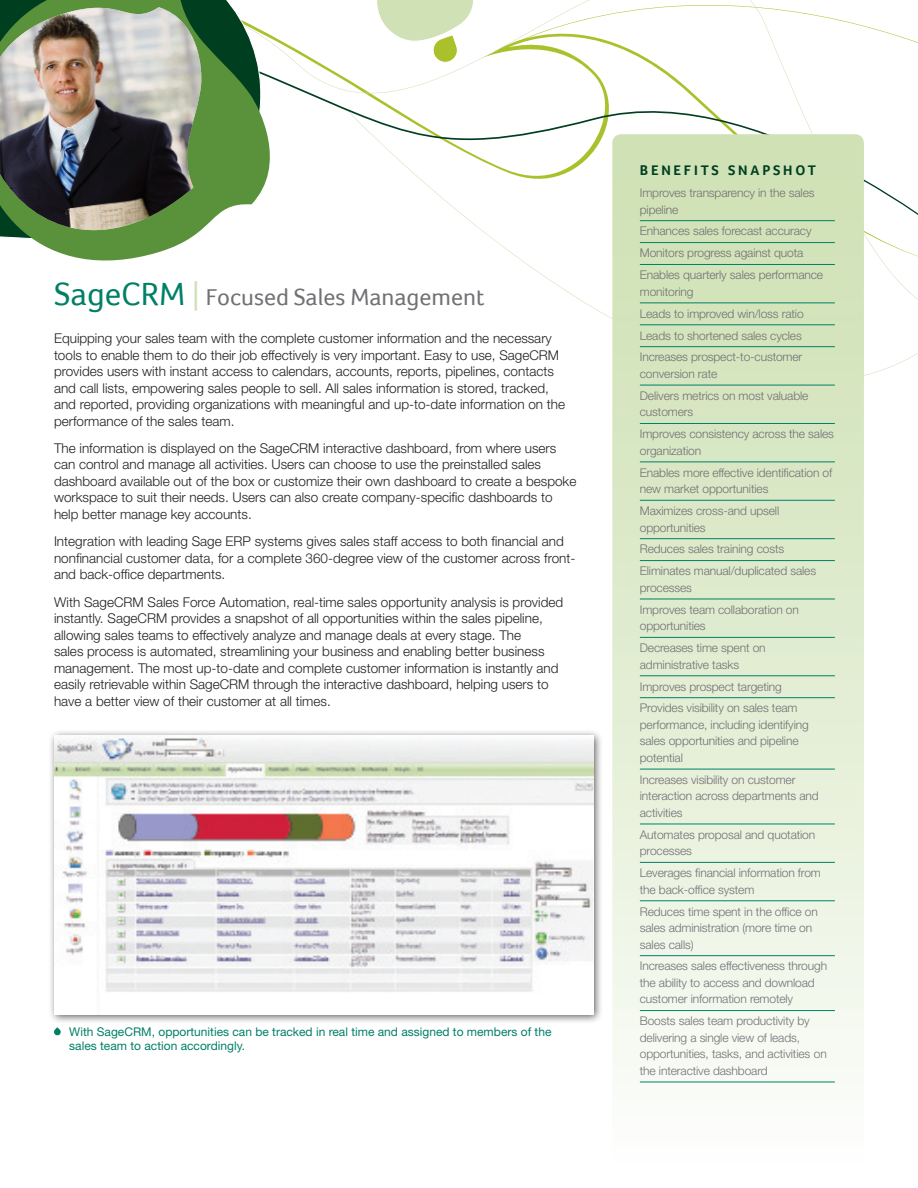
<style>
.page{position:relative;width:918px;height:1188px;background:#fff}
.page>*{position:absolute;margin:0;border:0;box-sizing:border-box;transform-origin:0 0}
.t1{font:24px "Foco";color:#717074}
.BenefitsSnapshot{font:700 14.25px "Foco";letter-spacing:.2em;color:#003e20}
.Body{font:300 13.5px/16.5px "Helvetica Neue LT Std";color:#231f20}
.BenefitsList{font:300 12px/16.5px "Helvetica Neue LT Std";letter-spacing:-.01em;color:#717074}
.t2{font:12px/14.4px "Helvetica Neue LT Std";color:#008066}
.s1{font-size:33px;color:#008066}
.s2{font-size:30px;color:#cfe1b5}
</style>
<div class="page">
<svg style="left:289px;top:0;width:628px;height:274px"></svg>
<svg style="left:612px;top:134px;width:252px;height:949px;background:#dfebcf"></svg>
<svg style="left:54px;top:1027px;width:7px;height:9px"></svg>
<svg style="left:202px;top:0;width:87px;height:229px"></svg>
<svg style="left:0;top:0;width:202px;height:261px;fill:#59923a"></svg>
<img style="left:0;top:6px;width:202px;height:225px">
<div style="left:48px;top:729px;width:556px;height:295px;background:#231f20;opacity:.75"></div>
<img style="left:54px;top:736px;width:539px;height:278px">
<hr style="left:640px;top:220px;width:195px;height:1px;background:#008066">
<hr style="left:640px;top:242px;width:195px;height:1px;background:#008066">
<hr style="left:640px;top:264px;width:195px;height:1px;background:#008066">
<hr style="left:640px;top:303px;width:195px;height:1px;background:#008066">
<hr style="left:640px;top:324px;width:195px;height:1px;background:#008066">
<hr style="left:640px;top:346px;width:195px;height:1px;background:#008066">
<hr style="left:640px;top:385px;width:195px;height:1px;background:#008066">
<hr style="left:640px;top:423px;width:195px;height:1px;background:#008066">
<hr style="left:640px;top:462px;width:195px;height:1px;background:#008066">
<hr style="left:640px;top:500px;width:195px;height:1px;background:#008066">
<hr style="left:640px;top:538px;width:195px;height:1px;background:#008066">
<hr style="left:640px;top:560px;width:195px;height:1px;background:#008066">
<hr style="left:640px;top:599px;width:195px;height:1px;background:#008066">
<hr style="left:640px;top:637px;width:195px;height:1px;background:#008066">
<hr style="left:640px;top:675px;width:195px;height:1px;background:#008066">
<hr style="left:640px;top:697px;width:195px;height:1px;background:#008066">
<hr style="left:640px;top:769px;width:195px;height:1px;background:#008066">
<hr style="left:640px;top:824px;width:195px;height:1px;background:#008066">
<hr style="left:640px;top:862px;width:195px;height:1px;background:#008066">
<hr style="left:640px;top:900px;width:195px;height:1px;background:#008066">
<hr style="left:640px;top:955px;width:195px;height:1px;background:#008066">
<hr style="left:640px;top:1010px;width:195px;height:1px;background:#008066">
<hr style="left:640px;top:1082px;width:195px;height:1px;background:#008066">
<p class="t1" style="left:54px;top:283px;width:432px"><span class="s1">SageCRM</span> <span class="s2">|</span> Focused Sales Management</p>
<p class="Body" style="left:54px;top:330px;width:513px">Equipping your sales team with the complete customer information and the necessary tools to enable them to do their job effectively is very important. Easy to use, SageCRM provides users with instant access to calendars, accounts, reports, pipelines, contacts and call lists, empowering sales people to sell. All sales information is stored, tracked, and reported, providing organizations with meaningful and up-to-date information on the performance of the sales team.</p>
<p class="Body" style="left:54px;top:440px;width:524px">The information is displayed on the SageCRM interactive dashboard, from where users can control and manage all activities. Users can choose to use the preinstalled sales dashboard available out of the box or customize their own dashboard to create a bespoke workspace to suit their needs. Users can also create company-specific dashboards to help better manage key accounts.</p>
<p class="Body" style="left:54px;top:533px;width:523px">Integration with leading Sage ERP systems gives sales staff access to both financial and nonfinancial customer data, for a complete 360-degree view of the customer across front&shy;and back-office departments.</p>
<p class="Body" style="left:54px;top:593px;width:511px">With SageCRM Sales Force Automation, real-time sales opportunity analysis is provided instantly. SageCRM provides a snapshot of all opportunities within the sales pipeline, allowing sales teams to effectively analyze and manage deals at every stage. The<br>sales process is automated, streamlining your business and enabling better business management. The most up-to-date and complete customer information is instantly and easily retrievable within SageCRM through the interactive dashboard, helping users to have a better view of their customer at all times.</p>
<p class="t2" style="left:69px;top:1024px;width:484px">With SageCRM, opportunities can be tracked in real time and assigned to members of the sales team to action accordingly.</p>
<p class="BenefitsSnapshot" style="left:640px;top:162px;width:178px">BENEFITS SNAPSHOT</p>
<p class="BenefitsList" style="left:640px;top:184px;width:176px">Improves transparency in the sales pipeline</p>
<p class="BenefitsList" style="left:640px;top:223px;width:173px">Enhances sales forecast accuracy</p>
<p class="BenefitsList" style="left:640px;top:245px;width:165px">Monitors progress against quota</p>
<p class="BenefitsList" style="left:640px;top:266px;width:185px">Enables quarterly sales performance monitoring</p>
<p class="BenefitsList" style="left:640px;top:305px;width:165px">Leads to improved win/loss ratio</p>
<p class="BenefitsList" style="left:640px;top:327px;width:163px">Leads to shortened sales cycles</p>
<p class="BenefitsList" style="left:640px;top:349px;width:164px">Increases prospect-to-customer conversion rate</p>
<p class="BenefitsList" style="left:640px;top:387px;width:170px">Delivers metrics on most valuable customers</p>
<p class="BenefitsList" style="left:640px;top:425px;width:196px">Improves consistency across the sales organization</p>
<p class="BenefitsList" style="left:640px;top:464px;width:194px">Enables more effective identification of new market opportunities</p>
<p class="BenefitsList" style="left:640px;top:502px;width:141px">Maximizes cross-and upsell opportunities</p>
<p class="BenefitsList" style="left:640px;top:541px;width:146px">Reduces sales training costs</p>
<p class="BenefitsList" style="left:640px;top:563px;width:178px">Eliminates manual/duplicated sales processes</p>
<p class="BenefitsList" style="left:640px;top:601px;width:161px">Improves team collaboration on opportunities</p>
<p class="BenefitsList" style="left:640px;top:639px;width:127px">Decreases time spent on administrative tasks</p>
<p class="BenefitsList" style="left:640px;top:678px;width:144px">Improves prospect targeting</p>
<p class="BenefitsList" style="left:640px;top:700px;width:170px">Provides visibility on sales team performance, including identifying sales opportunities and pipeline potential</p>
<p class="BenefitsList" style="left:640px;top:771px;width:180px">Increases visibility on customer interaction across departments and activities</p>
<p class="BenefitsList" style="left:640px;top:826px;width:177px">Automates proposal and quotation processes</p>
<p class="BenefitsList" style="left:640px;top:864px;width:183px">Leverages financial information from the back-office system</p>
<p class="BenefitsList" style="left:640px;top:903px;width:180px">Reduces time spent in the office on sales administration (more time on sales calls)</p>
<p class="BenefitsList" style="left:640px;top:958px;width:189px">Increases sales effectiveness through the ability to access and download customer information remotely</p>
<p class="BenefitsList" style="left:640px;top:1013px;width:188px">Boosts sales team productivity by delivering a single view of leads, opportunities, tasks, and activities on the interactive dashboard</p>
</div>
